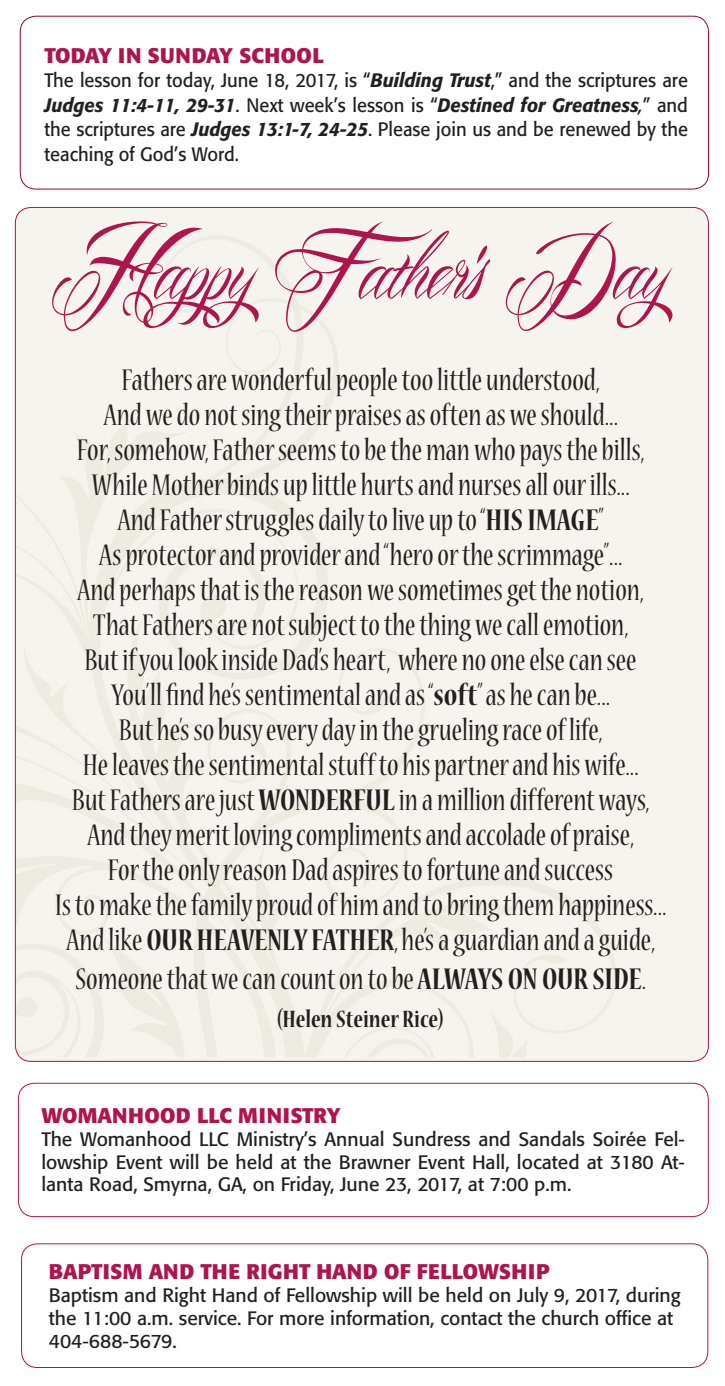
<style>
.page{position:relative;width:725px;height:1386px;background:#fff}
.page>*{position:absolute;margin:0;border:0;box-sizing:border-box;transform-origin:0 0}
.t1{font:110.25px "Mardian Demo";color:#af144d;scale:.95 1}
.t2{font:condensed 33.25px "Nueva Std";color:#231f20;scale:.95 1}
.t3{font:700 condensed 26.25px "Nueva Std";color:#231f20;scale:.95 1}
.t4{font:700 21px "Formata";letter-spacing:.02em;color:#af144d}
.t5{font:19.25px/22.8px "Formata";color:#231f20}
.t6{font:19.25px/24.5px "Formata";color:#231f20;text-align:justify;scale:.95 1}
.s1{font-weight:500;font-style:italic}
.s2{font-style:italic}
.s3{font-weight:700}
</style>
<div class="page">
<div style="left:20px;top:16px;width:688px;height:174px;border:1px solid #98012d;border-radius:16px"></div>
<div style="left:18px;top:1083px;width:690px;height:134px;border:1px solid #af144d;border-radius:16px"></div>
<div style="left:21px;top:1243px;width:686px;height:125px;border:1px solid #af144d;border-radius:16px"></div>
<div style="left:15px;top:207px;width:692px;height:854px;background:#f5f4ee;border-radius:16px"></div>
<img style="left:15px;top:207px;width:630px;height:851px">
<p class="t4" style="left:44px;top:42px;width:280px">TODAY IN SUNDAY SCHOOL</p>
<p class="t6" style="left:44px;top:68px;width:678px">The lesson for today, June 18, 2017, is “<span class="s1">Building Trust</span>,” and the scriptures are <span class="s1">Judges 11:4-11, 29-31</span>. Next week’s lesson is “<span class="s1">Destined for Greatness</span><span class="s2">,</span>” and the scriptures are <span class="s1">Judges 13:1-7, 24-25</span>. Please join us and be renewed by the teaching of God’s Word.</p>
<p class="t1" style="left:54px;top:197px;width:645px">Happy Father’s Day</p>
<p class="t2" style="left:121px;top:365px;width:505px">Fathers are wonderful people too little understood,</p>
<p class="t2" style="left:104px;top:400px;width:542px">And we do not sing their praises as often as we should...</p>
<p class="t2" style="left:77px;top:435px;width:599px">For, somehow, Father seems to be the man who pays the bills,</p>
<p class="t2" style="left:92px;top:470px;width:567px">While Mother binds up little hurts and nurses all our ills...</p>
<p class="t2" style="left:118px;top:505px;width:513px">And Father struggles daily to live up to “<span class="s3">HIS IMAGE</span>”</p>
<p class="t2" style="left:99px;top:540px;width:552px">As protector and provider and “hero or the scrimmage”...</p>
<p class="t2" style="left:77px;top:575px;width:598px">And perhaps that is the reason we sometimes get the notion,</p>
<p class="t2" style="left:93px;top:610px;width:565px">That Fathers are not subject to the thing we call emotion,</p>
<p class="t2" style="left:84px;top:645px;width:582px">But if you look inside Dad’s heart, where no one else can see</p>
<p class="t2" style="left:111px;top:680px;width:526px">You’ll find he’s sentimental and as “<span class="s3">soft</span>” as he can be...</p>
<p class="t2" style="left:119px;top:715px;width:510px">But he’s so busy every day in the grueling race of life,</p>
<p class="t2" style="left:83px;top:750px;width:586px">He leaves the sentimental stuff to his partner and his wife...</p>
<p class="t2" style="left:72px;top:785px;width:609px">But Fathers are just <span class="s3">WONDERFUL</span> in a million different ways,</p>
<p class="t2" style="left:87px;top:820px;width:577px">And they merit loving compliments and accolade of praise,</p>
<p class="t2" style="left:108px;top:855px;width:533px">For the only reason Dad aspires to fortune and success</p>
<p class="t2" style="left:55px;top:890px;width:644px">Is to make the family proud of him and to bring them happiness...</p>
<p class="t2" style="left:66px;top:925px;width:621px">And like <span class="s3">OURHEAVENLY FATHER</span>, he’s a guardian and a guide,</p>
<p class="t2" style="left:75px;top:964px;width:602px">Someone that we can count on to be <span class="s3">ALWAYS ON OUR SIDE</span>.</p>
<p class="t3" style="left:277px;top:1007px;width:176px">(Helen Steiner Rice)</p>
<p class="t4" style="left:41px;top:1103px;width:300px">WOMANHOOD LLC MINISTRY</p>
<p class="t5" style="left:41px;top:1128px;width:644px;text-align:justify">The Womanhood LLC Ministry’s Annual Sundress and Sandals Soirée Fel&shy;lowship Event will be held at the Brawner Event Hall, located at 3180 At&shy;lanta Road, Smyrna, GA, on Friday, June 23, 2017, at 7:00 p.m.</p>
<p class="t4" style="left:49px;top:1259px;width:502px">BAPTISM AND THE RIGHT HAND OF FELLOWSHIP</p>
<p class="t5" style="left:49px;top:1284px;width:633px">Baptism and Right Hand of Fellowship will be held on July 9, 2017, during the 11:00 a.m. service. For more information, contact the church office at<br>404-688-5679.</p>
</div>
